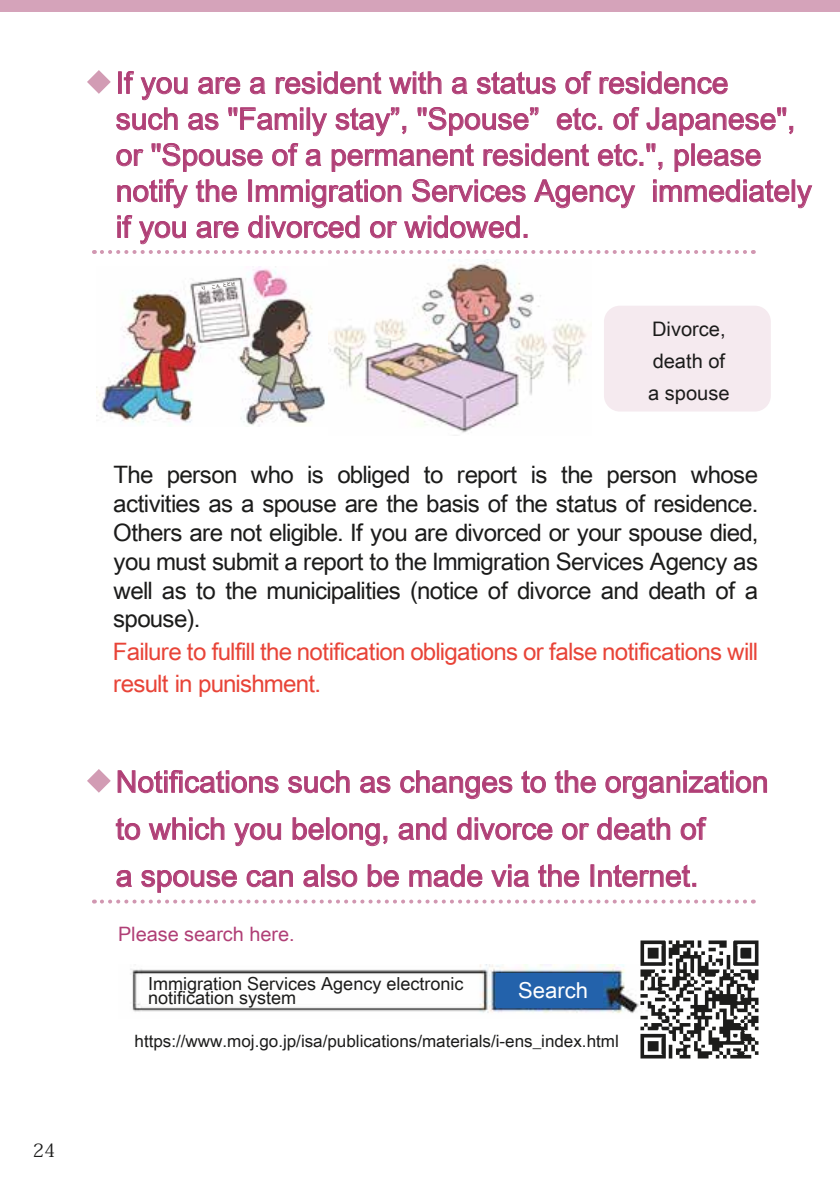
<style>
.page{position:relative;width:840px;height:1191px;background:#fff}
.page>*{position:absolute;margin:0;border:0;box-sizing:border-box;transform-origin:0 0}
.t1{font:30px/36px "Arial Unicode MS";color:#b03f76}
.t2{font:24px/28.8px "Arial Unicode MS";letter-spacing:-.025em;color:#1c1c1b;text-align:justify}
.t3{font:24px/32px "Arial Unicode MS";letter-spacing:-.03em;color:#e84438}
.t4{font:22px "Arial Unicode MS";color:#fff}
.t5{font:20px/32px "Arial Unicode MS";color:#1c1c1b}
.t6{font:19.8px "Arial Unicode MS";color:#b03f76}
.t7{font:18.4px "Koz Min Pro";color:#1c1c1b}
.t8{font:18px/14px "Arial Unicode MS";color:#1c1c1b}
.t9{font:17px "Arial Unicode MS";color:#1c1c1b}
.t10{font:4.6px "Arial Unicode MS";color:#3c3430}
</style>
<div class="page">
<img style="left:96px;top:266px;width:229px;height:160px">
<img style="left:328px;top:260px;width:258px;height:176px">
<svg style="left:102px;top:250px;width:645px;height:4px"></svg>
<svg style="left:102px;top:899px;width:645px;height:4px"></svg>
<div style="left:118px;top:72px;width:3px;height:22px;border:1px solid #b03f76"></div>
<svg style="left:124px;top:71px;width:10px;height:23px"></svg>
<svg style="left:140px;top:77px;width:47px;height:23px"></svg>
<svg style="left:198px;top:77px;width:42px;height:17px"></svg>
<svg style="left:250px;top:77px;width:15px;height:17px"></svg>
<svg style="left:275px;top:71px;width:106px;height:23px"></svg>
<svg style="left:389px;top:71px;width:52px;height:23px"></svg>
<svg style="left:452px;top:77px;width:15px;height:17px"></svg>
<svg style="left:476px;top:71px;width:79px;height:23px"></svg>
<svg style="left:565px;top:71px;width:26px;height:23px"></svg>
<svg style="left:599px;top:71px;width:128px;height:23px"></svg>
<svg style="left:116px;top:107px;width:62px;height:23px"></svg>
<svg style="left:188px;top:113px;width:30px;height:17px"></svg>
<svg style="left:228px;top:107px;width:75px;height:23px"></svg>
<div style="left:306px;top:108px;width:4px;height:22px;border:1px solid #b03f76"></div>
<svg style="left:311px;top:113px;width:16px;height:23px"></svg>
<svg style="left:335px;top:107px;width:71px;height:29px"></svg>
<svg style="left:417px;top:107px;width:121px;height:29px"></svg>
<svg style="left:556px;top:107px;width:45px;height:23px"></svg>
<svg style="left:613px;top:107px;width:26px;height:23px"></svg>
<svg style="left:646px;top:107px;width:146px;height:29px"></svg>
<svg style="left:116px;top:149px;width:27px;height:17px"></svg>
<svg style="left:151px;top:143px;width:111px;height:29px"></svg>
<svg style="left:272px;top:143px;width:26px;height:23px"></svg>
<svg style="left:305px;top:149px;width:16px;height:17px"></svg>
<svg style="left:331px;top:143px;width:142px;height:29px"></svg>
<svg style="left:483px;top:143px;width:106px;height:23px"></svg>
<svg style="left:597px;top:143px;width:65px;height:27px"></svg>
<svg style="left:674px;top:149px;width:14px;height:23px"></svg>
<div style="left:691px;top:144px;width:3px;height:22px;border:1px solid #b03f76"></div>
<svg style="left:697px;top:149px;width:63px;height:17px"></svg>
<svg style="left:117px;top:179px;width:71px;height:29px"></svg>
<svg style="left:196px;top:179px;width:41px;height:23px"></svg>
<div style="left:248px;top:180px;width:4px;height:22px;border:1px solid #b03f76"></div>
<svg style="left:255px;top:179px;width:146px;height:29px"></svg>
<svg style="left:412px;top:179px;width:113px;height:24px"></svg>
<svg style="left:534px;top:179px;width:101px;height:29px"></svg>
<svg style="left:653px;top:179px;width:136px;height:23px"></svg>
<svg style="left:796px;top:185px;width:15px;height:23px"></svg>
<svg style="left:117px;top:215px;width:15px;height:23px"></svg>
<svg style="left:139px;top:221px;width:47px;height:23px"></svg>
<svg style="left:196px;top:221px;width:42px;height:17px"></svg>
<svg style="left:248px;top:215px;width:111px;height:24px"></svg>
<svg style="left:370px;top:221px;width:27px;height:17px"></svg>
<svg style="left:404px;top:215px;width:123px;height:23px"></svg>
<svg style="left:87px;top:70px;width:24px;height:24px"></svg>
<svg style="left:118px;top:770px;width:160px;height:23px"></svg>
<svg style="left:288px;top:770px;width:61px;height:23px"></svg>
<svg style="left:360px;top:776px;width:30px;height:17px"></svg>
<svg style="left:400px;top:770px;width:112px;height:29px"></svg>
<svg style="left:521px;top:770px;width:24px;height:23px"></svg>
<svg style="left:554px;top:770px;width:41px;height:23px"></svg>
<svg style="left:605px;top:770px;width:161px;height:29px"></svg>
<svg style="left:116px;top:817px;width:24px;height:23px"></svg>
<svg style="left:148px;top:817px;width:76px;height:23px"></svg>
<svg style="left:234px;top:823px;width:47px;height:23px"></svg>
<svg style="left:292px;top:817px;width:31px;height:23px"></svg>
<div style="left:326px;top:817px;width:3px;height:22px;border:1px solid #b03f76"></div>
<svg style="left:331px;top:823px;width:56px;height:23px"></svg>
<svg style="left:398px;top:817px;width:48px;height:23px"></svg>
<svg style="left:457px;top:817px;width:95px;height:24px"></svg>
<svg style="left:562px;top:823px;width:27px;height:17px"></svg>
<svg style="left:597px;top:817px;width:73px;height:23px"></svg>
<svg style="left:680px;top:817px;width:26px;height:23px"></svg>
<svg style="left:116px;top:870px;width:16px;height:17px"></svg>
<svg style="left:141px;top:870px;width:96px;height:23px"></svg>
<svg style="left:246px;top:870px;width:47px;height:17px"></svg>
<svg style="left:303px;top:870px;width:16px;height:17px"></svg>
<div style="left:321px;top:864px;width:3px;height:22px;border:1px solid #b03f76"></div>
<svg style="left:326px;top:870px;width:31px;height:17px"></svg>
<svg style="left:367px;top:864px;width:32px;height:23px"></svg>
<svg style="left:409px;top:864px;width:73px;height:23px"></svg>
<svg style="left:491px;top:864px;width:38px;height:24px"></svg>
<svg style="left:538px;top:864px;width:41px;height:23px"></svg>
<svg style="left:598px;top:864px;width:97px;height:23px"></svg>
<svg style="left:87px;top:769px;width:24px;height:23px"></svg>
<div style="left:0;top:0;width:839px;height:12px;background:#d5a3ba"></div>
<div style="left:603px;top:306px;width:167px;height:105px;background:#f5eaef;border-radius:16px"></div>
<img style="left:130px;top:964px;width:495px;height:50px">
<div style="left:496px;top:973px;width:106px;height:35px;background:#2362ab"></div>
<img style="left:625px;top:940px;width:134px;height:119px">
<svg style="left:202px;top:286px;width:3px;height:4px"></svg>
<p class="t7" style="left:33px;top:1136px;width:24px">24</p>
<p class="t1" style="left:116px;top:64px;width:697px">If you are a resident with a status of residence<br>such as "Family stay”, "Spouse” etc. of Japanese", or "Spouse of a permanent resident etc.", please notify the Immigration Services Agency immediately if you are divorced or widowed.</p>
<p class="t10" style="left:211px;top:284px;width:26px;rotate:-9deg">こん とどけ</p>
<p class="t5" style="left:648px;top:312px;width:83px">Divorce, death of a spouse</p>
<p class="t2" style="left:113px;top:460px;width:646px">The person who is obliged to report is the person whose activities as a spouse are the basis of the status of residence.<br>Others are not eligible. If you are divorced or your spouse died, you must submit a report to the Immigration Services Agency as well as to the municipalities (notice of divorce and death of a spouse).</p>
<p class="t3" style="left:113px;top:634px;width:646px">Failure to fulfill the notification obligations or false notifications will result in punishment.</p>
<p class="t1" style="left:116px;top:757px;width:654px;line-height:47px">Notifications such as changes to the organization to which you belong, and divorce or death of<br>a spouse can also be made via the Internet.</p>
<p class="t6" style="left:118px;top:920px;width:178px">Please search here.</p>
<p class="t8" style="left:148px;top:976px;width:317px">Immigration Services Agency electronic notification system</p>
<p class="t4" style="left:518px;top:974px;width:71px">Search</p>
<p class="t9" style="left:134px;top:1029px;width:485px">https://www.moj.go.jp/isa/publications/materials/i-ens_index.html</p>
</div>
